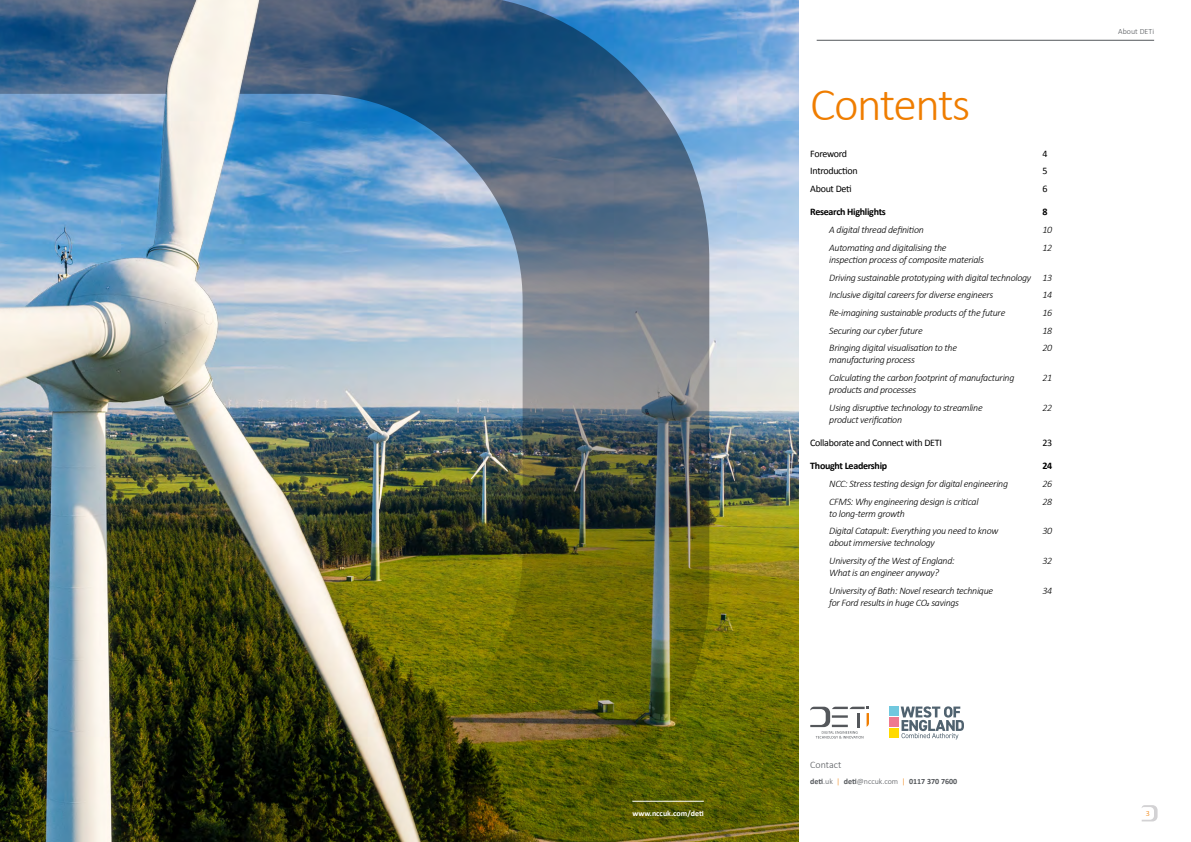
<style>
.page{position:relative;width:1191px;height:842px;background:#fff}
.page>*{position:absolute;margin:0;border:0;box-sizing:border-box;transform-origin:0 0}
.t1{font:300 47.2px "Calibri";letter-spacing:-.03em;color:#ef7d00}
.t2{font:italic 300 10px "Calibri";letter-spacing:-.03em;color:#000}
.t3{font:10px "Calibri";letter-spacing:-.03em;color:#000}
.t4{font:700 10px "Calibri";letter-spacing:-.03em;color:#000}
.t5{font:300 10px "Calibri";color:#54575b}
.t6{font:700 8px "Calibri";color:#54575b}
.t7{font:700 8px "Calibri";color:#fff}
.t8{font:300 8px "Calibri";color:#54575b}
.t9{font:300 8px "Calibri";color:#ef7d00}
.s1{font-weight:300}
.s2{font-weight:300;color:#ef7d00}
</style>
<div class="page">
<img style="left:709px;top:0;width:89px;height:842px">
<img style="left:469px;top:0;width:240px;height:842px">
<img style="left:0;top:0;width:469px;height:842px">
<svg style="left:810px;top:707px;width:59px;height:31px"></svg>
<svg style="left:900px;top:706px;width:64px;height:33px"></svg>
<div style="left:889px;top:706px;width:10px;height:10px;background:#71c8de"></div>
<div style="left:889px;top:717px;width:10px;height:10px;background:#ef798f"></div>
<div style="left:889px;top:728px;width:10px;height:10px;background:#ffda00"></div>
<svg style="left:1141px;top:805px;width:16px;height:16px"></svg>
<hr style="left:816px;top:40px;width:338px;height:1px;background:#54575b">
<hr style="left:632px;top:801px;width:72px;height:1px;background:#fff">
<p class="t7" style="left:632px;top:808px;width:73px">www.nccuk.com/deti</p>
<p class="t1" style="left:810px;top:75px;width:162px">Contents</p>
<p class="t3" style="left:810px;top:147px;width:38px">Foreword</p>
<p class="t3" style="left:1042px;top:147px;width:7px">4</p>
<p class="t3" style="left:810px;top:165px;width:49px">Introduction</p>
<p class="t3" style="left:1042px;top:165px;width:7px">5</p>
<p class="t3" style="left:810px;top:182px;width:43px">About Deti</p>
<p class="t3" style="left:1042px;top:182px;width:7px">6</p>
<p class="t4" style="left:810px;top:206px;width:77px">Research Highlights</p>
<p class="t4" style="left:1042px;top:206px;width:7px">8</p>
<p class="t2" style="left:829px;top:224px;width:96px">A digital thread definition</p>
<p class="t2" style="left:1042px;top:224px;width:11px">10</p>
<p class="t2" style="left:829px;top:241px;width:119px">Automating and digitalising the</p>
<p class="t2" style="left:1042px;top:241px;width:11px">12</p>
<p class="t2" style="left:829px;top:253px;width:156px">inspection process of composite materials</p>
<p class="t2" style="left:829px;top:271px;width:224px">Driving sustainable prototyping with digital technology 13</p>
<p class="t2" style="left:829px;top:289px;width:166px">Inclusive digital careers for diverse engineers</p>
<p class="t2" style="left:1042px;top:289px;width:11px">14</p>
<p class="t2" style="left:829px;top:306px;width:178px">Re-imagining sustainable products of the future</p>
<p class="t2" style="left:1042px;top:306px;width:11px">16</p>
<p class="t2" style="left:829px;top:324px;width:95px">Securing our cyber future</p>
<p class="t2" style="left:1042px;top:324px;width:11px">18</p>
<p class="t2" style="left:829px;top:342px;width:129px">Bringing digital visualisation to the</p>
<p class="t2" style="left:1042px;top:342px;width:11px">20</p>
<p class="t2" style="left:829px;top:354px;width:87px">manufacturing process</p>
<p class="t2" style="left:829px;top:371px;width:187px">Calculating the carbon footprint of manufacturing</p>
<p class="t2" style="left:1042px;top:371px;width:11px">21</p>
<p class="t2" style="left:829px;top:383px;width:89px">products and processes</p>
<p class="t2" style="left:829px;top:401px;width:155px">Using disruptive technology to streamline</p>
<p class="t2" style="left:1042px;top:401px;width:11px">22</p>
<p class="t2" style="left:829px;top:413px;width:74px">product verification</p>
<p class="t3" style="left:810px;top:436px;width:133px">Collaborate and Connect with DETI</p>
<p class="t3" style="left:1042px;top:436px;width:11px">23</p>
<p class="t4" style="left:810px;top:460px;width:78px">Thought Leadership</p>
<p class="t4" style="left:1042px;top:460px;width:11px">24</p>
<p class="t2" style="left:829px;top:477px;width:180px">NCC: Stress testing design for digital engineering</p>
<p class="t2" style="left:1042px;top:477px;width:11px">26</p>
<p class="t2" style="left:829px;top:495px;width:151px">CFMS: Why engineering design is critical</p>
<p class="t2" style="left:1042px;top:495px;width:11px">28</p>
<p class="t2" style="left:829px;top:507px;width:77px">to long-term growth</p>
<p class="t2" style="left:829px;top:525px;width:171px">Digital Catapult: Everything you need to know</p>
<p class="t2" style="left:1042px;top:525px;width:11px">30</p>
<p class="t2" style="left:829px;top:537px;width:107px">about immersive technology</p>
<p class="t2" style="left:829px;top:554px;width:127px">University of the West of England:</p>
<p class="t2" style="left:1042px;top:554px;width:11px">32</p>
<p class="t2" style="left:829px;top:566px;width:111px">What is an engineer anyway?</p>
<p class="t2" style="left:829px;top:584px;width:165px">University of Bath: Novel research technique</p>
<p class="t2" style="left:1042px;top:584px;width:11px">34</p>
<p class="t2" style="left:829px;top:596px;width:131px">for Ford results in huge CO2 savings</p>
<p class="t5" style="left:810px;top:759px;width:33px">Contact</p>
<p class="t6" style="left:810px;top:776px;width:149px">deti<span class="s1">.uk</span> <span class="s2">|</span> deti<span class="s1">@nccuk.com</span> <span class="s2">|</span> 0117 370 7600</p>
<p class="t8" style="left:1118px;top:27px;width:37px">About DETi</p>
<p class="t9" style="left:1145px;top:808px;width:6px">3</p>
</div>
